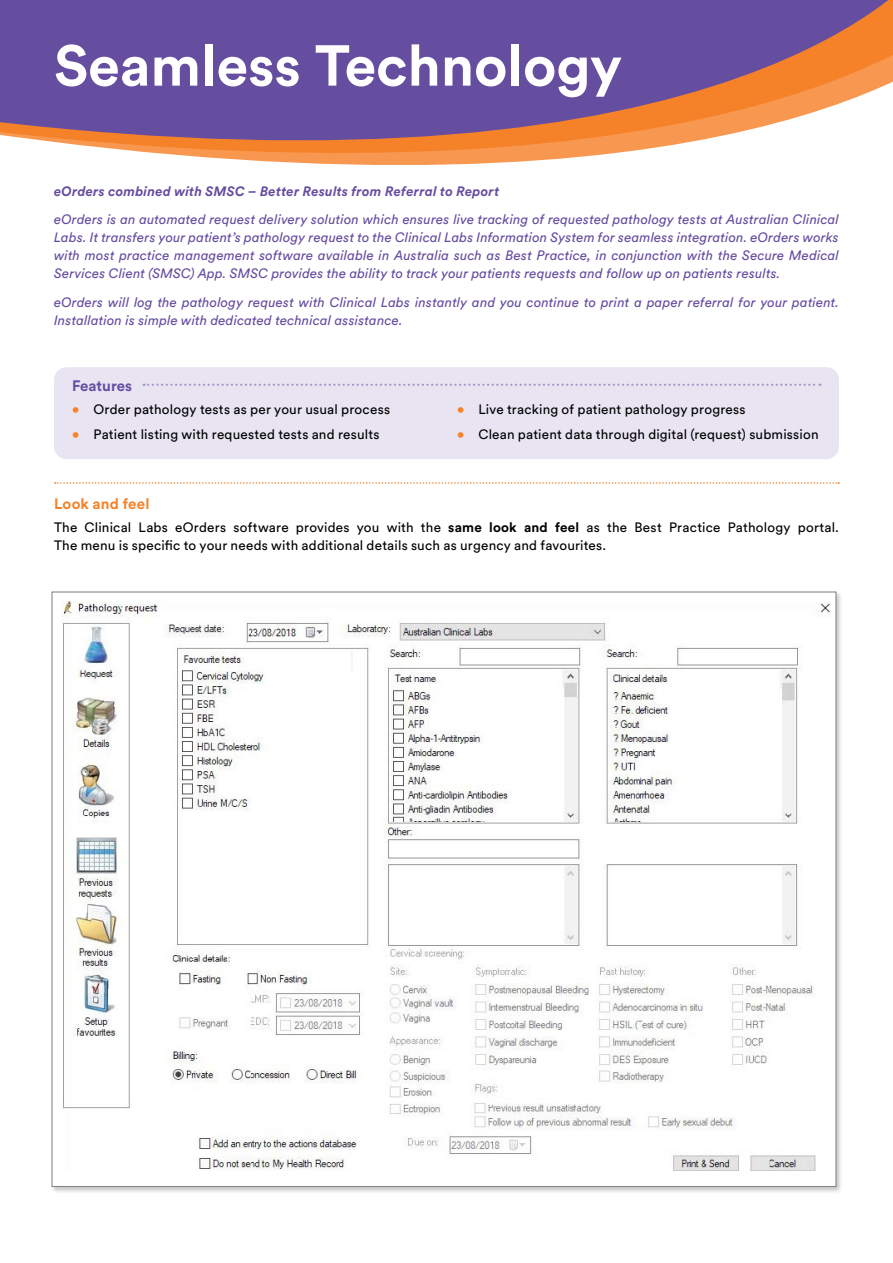
<style>
.page{position:relative;width:893px;height:1263px;background:#fff}
.page>*{position:absolute;margin:0;border:0;box-sizing:border-box;transform-origin:0 0}
.t1{font:700 57px "Circular Std";color:#fff}
.t2{font:700 15px "Circular Std";letter-spacing:.015em;color:#f58229}
.t3{font:700 15px "Circular Std";color:#654da0}
.t4{font:italic 13.5px/18px "Circular Std";letter-spacing:.01em;color:#654da0;text-align:justify}
.t5{font:13.5px/18px "Circular Std";letter-spacing:.015em;color:#000}
.t6{font:italic 700 13.5px "Circular Std";letter-spacing:.015em;color:#654da0}
.s1{font-weight:700;color:#f58229}
.s2{font-weight:700}
</style>
<div class="page">
<div style="left:51px;top:591px;width:792px;height:603px;background:#000;opacity:.23"></div>
<div style="left:52px;top:592px;width:784px;height:595px;background:#fff;border:1px solid #7e8083"></div>
<div style="left:54px;top:367px;width:785px;height:92px;background:#e8e4f2;border-radius:13px"></div>
<svg style="left:0;top:0;width:893px;height:165px;fill:#654da0"></svg>
<svg style="left:55px;top:482px;width:784px;height:2px"></svg>
<svg style="left:144px;top:384px;width:677px;height:2px"></svg>
<img style="left:62px;top:601px;width:767px;height:570px">
<h1 class="t1" style="left:54px;top:29px;width:569px">Seamless Technology</h1>
<p class="t6" style="left:54px;top:182px;width:447px">eOrders combined with SMSC – Better Results from Referral to Report</p>
<p class="t4" style="left:54px;top:211px;width:786px">eOrders is an automated request delivery solution which ensures live tracking of requested pathology tests at Australian Clinical Labs. It transfers your patient’s pathology request to the Clinical Labs Information System for seamless integration. eOrders works with most practice management software available in Australia such as Best Practice, in conjunction with the Secure Medical Services Client (SMSC) App. SMSC provides the ability to track your patients requests and follow up on patients results.</p>
<p class="t4" style="left:54px;top:293px;width:787px">eOrders will log the pathology request with Clinical Labs instantly and you continue to print a paper referral for your patient.<br>Installation is simple with dedicated technical assistance.</p>
<p class="t3" style="left:72px;top:376px;width:61px">Features</p>
<p class="t5" style="left:72px;top:400px;width:319px"><span class="s1">•</span> Order pathology tests as per your usual process</p>
<p class="t5" style="left:72px;top:425px;width:309px"><span class="s1">•</span> Patient listing with requested tests and results</p>
<p class="t2" style="left:54px;top:494px;width:97px">Look and feel</p>
<p class="t5" style="left:457px;top:400px;width:290px"><span class="s1">•</span> Live tracking of patient pathology progress</p>
<p class="t5" style="left:457px;top:425px;width:363px"><span class="s1">•</span> Clean patient data through digital (request) submission</p>
<p class="t5" style="left:54px;top:518px;width:786px">The Clinical Labs eOrders software provides you with the <span class="s2">same look and feel</span> as the Best Practice Pathology portal.<br>The menu is specific to your needs with additional details such as urgency and favourites.</p>
</div>
